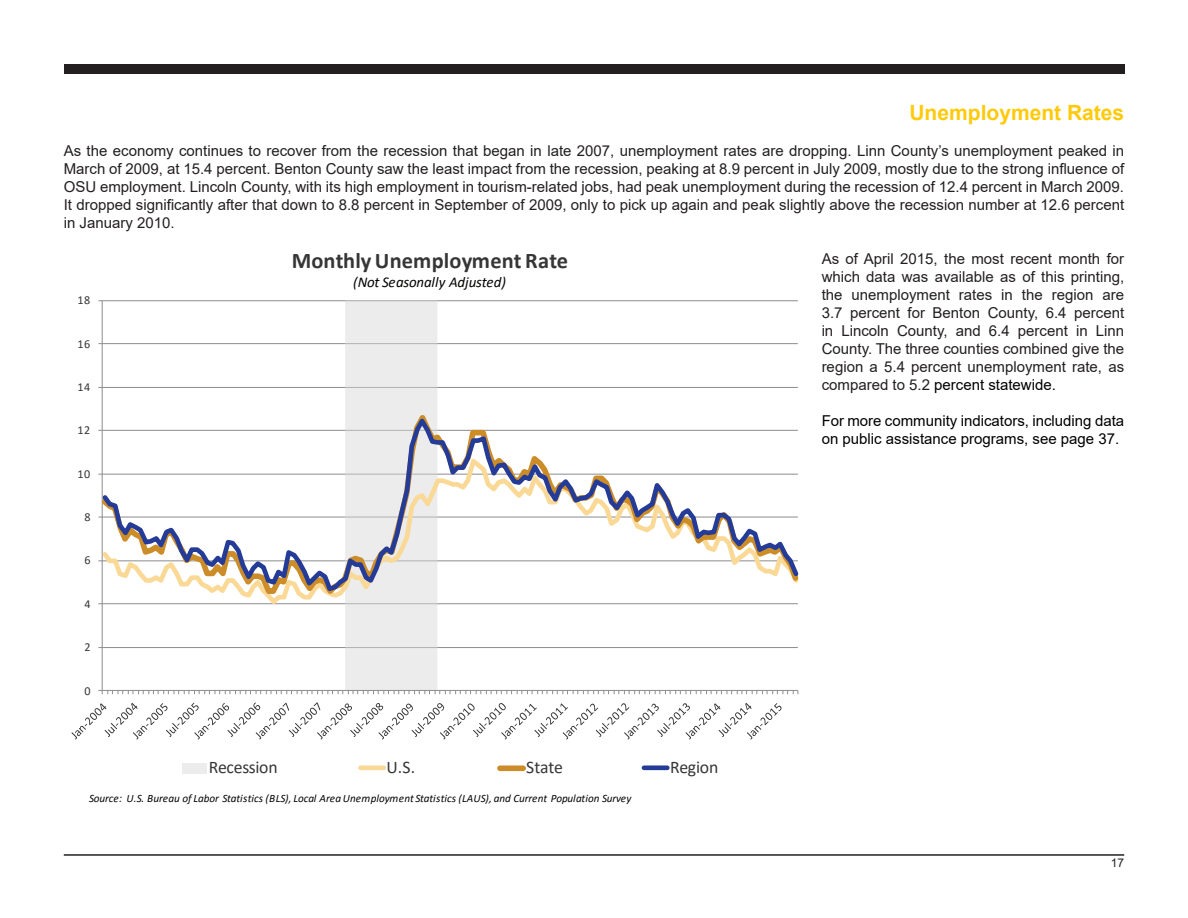
<style>
.page{position:relative;width:1188px;height:918px;background:#fff}
.page>*{position:absolute;margin:0;border:0;box-sizing:border-box;transform-origin:0 0}
.t1{font:700 22.35px "Calibri";letter-spacing:.005em;color:#353635}
.t2{font:700 21px "Arial";color:#feca0a}
.t3{font:17.7px "Calibri";letter-spacing:-.02em;color:#353635}
.t4{font:15px/18px "Arial";color:#231f20;text-align:justify}
.t5{font:15px/18px "Arial";color:#000}
.t6{font:italic 14.85px "Calibri";letter-spacing:-.015em;color:#040503}
.t7{font:12.15px "Calibri";letter-spacing:.03em;color:#353635}
.t8{font:12px "Arial";color:#231f20}
.t9{font:italic 11.25px "Calibri";letter-spacing:-.01em;color:#040503}
.s1{color:#000}
</style>
<div class="page">
<div style="left:64px;top:64px;width:1060px;height:10px;background:#231f20"></div>
<hr style="left:64px;top:854px;width:1060px;height:2px;background:#231f20">
<svg style="left:98px;top:300px;width:700px;height:394px"></svg>
<svg style="left:102px;top:595px;width:696px;height:14px"></svg>
<svg style="left:103px;top:405px;width:695px;height:195px"></svg>
<svg style="left:102px;top:412px;width:697px;height:183px"></svg>
<svg style="left:71px;top:702px;width:711px;height:38px"></svg>
<div style="left:183px;top:764px;width:24px;height:10px;background:#ececec"></div>
<div style="left:360px;top:765px;width:24px;height:5px;background:#fad996"></div>
<div style="left:500px;top:765px;width:23px;height:6px;background:#cc8d29"></div>
<div style="left:644px;top:765px;width:23px;height:5px;background:#243b97"></div>
<h2 class="t2" style="left:910px;top:98px;width:216px">Unemployment Rates</h2>
<p class="t4" style="left:64px;top:142px;width:1062px">As the economy continues to recover from the recession that began in late 2007, unemployment rates are dropping. Linn County’s unemployment peaked in March of 2009, at 15.4 percent. Benton County saw the least impact from the recession, peaking at 8.9 percent in July 2009, mostly due to the strong influence of OSU employment. Lincoln County, with its high employment in tourism-related jobs, had peak unemployment during the recession of 12.4 percent in March 2009.<br>It dropped significantly after that down to 8.8 percent in September of 2009, only to pick up again and peak slightly above the recession number at 12.6 percent in January 2010.</p>
<p class="t4" style="left:822px;top:250px;width:304px">As of April 2015, the most recent month for which data was available as of this printing, the unemployment rates in the region are 3.7 percent for Benton County, 6.4 percent in Lincoln County, and 6.4 percent in Linn County. The three counties combined give the region a 5.4 percent unemployment rate, as compared to 5.2 <span class="s1">percent statewide.</span></p>
<p class="t5" style="left:822px;top:412px;width:304px">For more community indicators, including data on public assistance programs, see page 37.</p>
<h1 class="t1" style="left:292px;top:245px;width:278px">Monthly Unemployment Rate</h1>
<p class="t6" style="left:353px;top:272px;width:154px">(Not Seasonally Adjusted)</p>
<p class="t7" style="left:78px;top:292px;width:14px">18</p>
<p class="t7" style="left:78px;top:335px;width:14px">16</p>
<p class="t7" style="left:78px;top:379px;width:14px">14</p>
<p class="t7" style="left:78px;top:422px;width:14px">12</p>
<p class="t7" style="left:78px;top:465px;width:14px">10</p>
<p class="t7" style="left:85px;top:509px;width:8px">8</p>
<p class="t7" style="left:85px;top:552px;width:8px">6</p>
<p class="t7" style="left:85px;top:595px;width:8px">4</p>
<p class="t7" style="left:85px;top:639px;width:8px">2</p>
<p class="t7" style="left:85px;top:682px;width:8px">0</p>
<p class="t3" style="left:209px;top:755px;width:70px">Recession</p>
<p class="t3" style="left:387px;top:755px;width:30px">U.S.</p>
<p class="t3" style="left:526px;top:755px;width:38px">State</p>
<p class="t3" style="left:670px;top:755px;width:50px">Region</p>
<p class="t9" style="left:89px;top:790px;width:544px">Source: U.S. Bureau of Labor Statistics (BLS), Local Area Unemployment Statistics (LAUS), and Current Population Survey</p>
<p class="t8" style="left:1111px;top:855px;width:15px">17</p>
</div>
